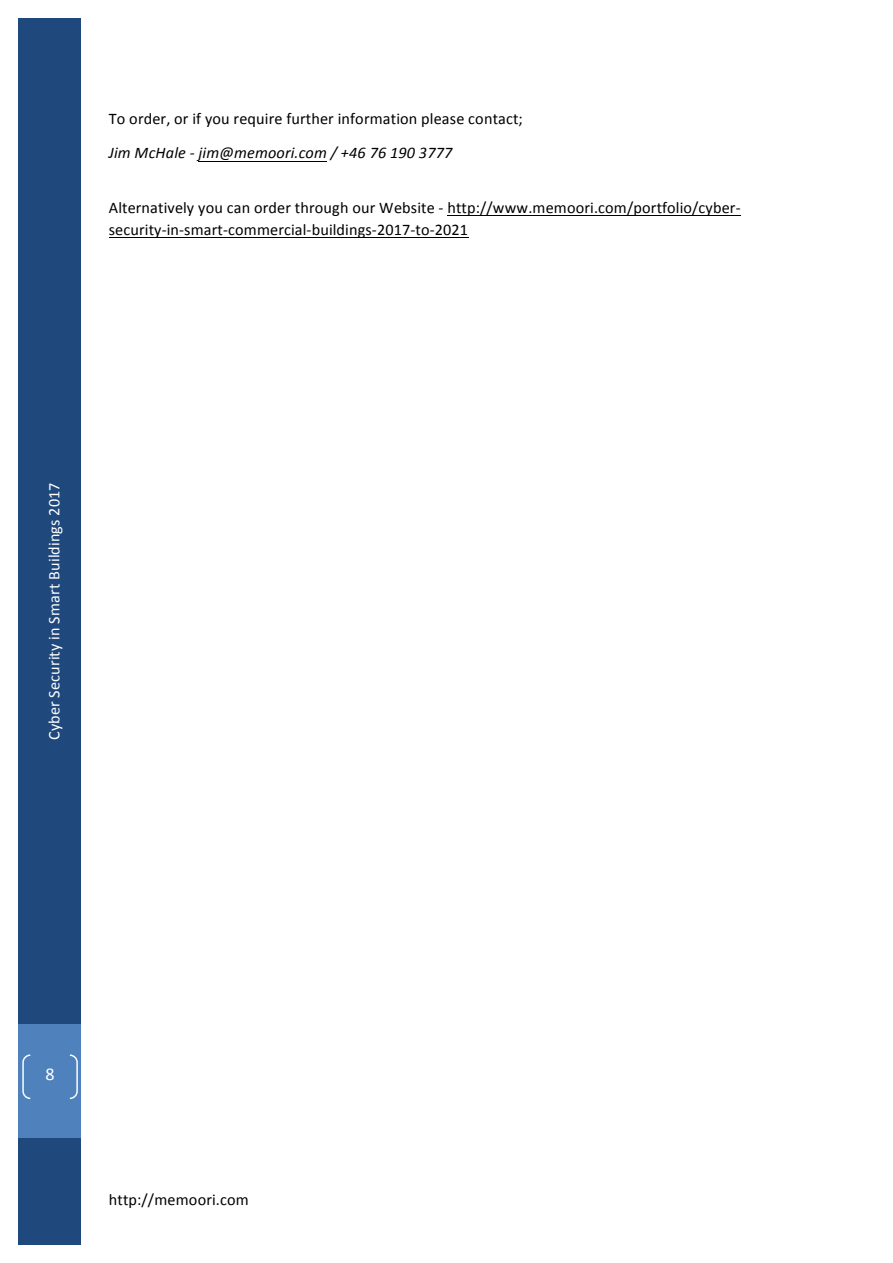
<style>
.page{position:relative;width:893px;height:1263px;background:#fff}
.page>*{position:absolute;margin:0;border:0;box-sizing:border-box;transform-origin:0 0}
.t1{font:18px "Calibri";color:#fff}
.t2{font:16.2px/21.9px "Calibri";letter-spacing:.01em;color:#000}
.t3{font:italic 16.2px "Calibri";letter-spacing:.01em;color:#000}
.t4{font:16.2px "Calibri";letter-spacing:.01em;color:#fff}
</style>
<div class="page">
<div style="left:19px;top:19px;width:62px;height:1225px;background:#1f497d"></div>
<div style="left:19px;top:1024px;width:62px;height:113px;background:#4f81bd"></div>
<svg style="left:22px;top:1054px;width:56px;height:46px"></svg>
<hr style="left:198px;top:161px;width:129px;height:1px;background:#000">
<hr style="left:447px;top:215px;width:293px;height:1px;background:#000">
<hr style="left:109px;top:237px;width:359px;height:1px;background:#000">
<p class="t2" style="left:109px;top:108px;width:415px">To order, or if you require further information please contact;</p>
<p class="t3" style="left:109px;top:143px;width:345px">Jim McHale - jim@memoori.com / +46 76 190 3777</p>
<p class="t2" style="left:109px;top:196px;width:633px">Alternatively you can order through our Website - http://www.memoori.com/portfolio/cyber&shy;security-in-smart-commercial-buildings-2017-to-2021</p>
<p class="t4" style="left:44px;top:740px;width:259px;rotate:-90deg">Cyber Security in Smart Buildings 2017</p>
<p class="t1" style="left:46px;top:1063px;width:11px">8</p>
<p class="t2" style="left:109px;top:1188px;width:141px">http://memoori.com</p>
</div>
